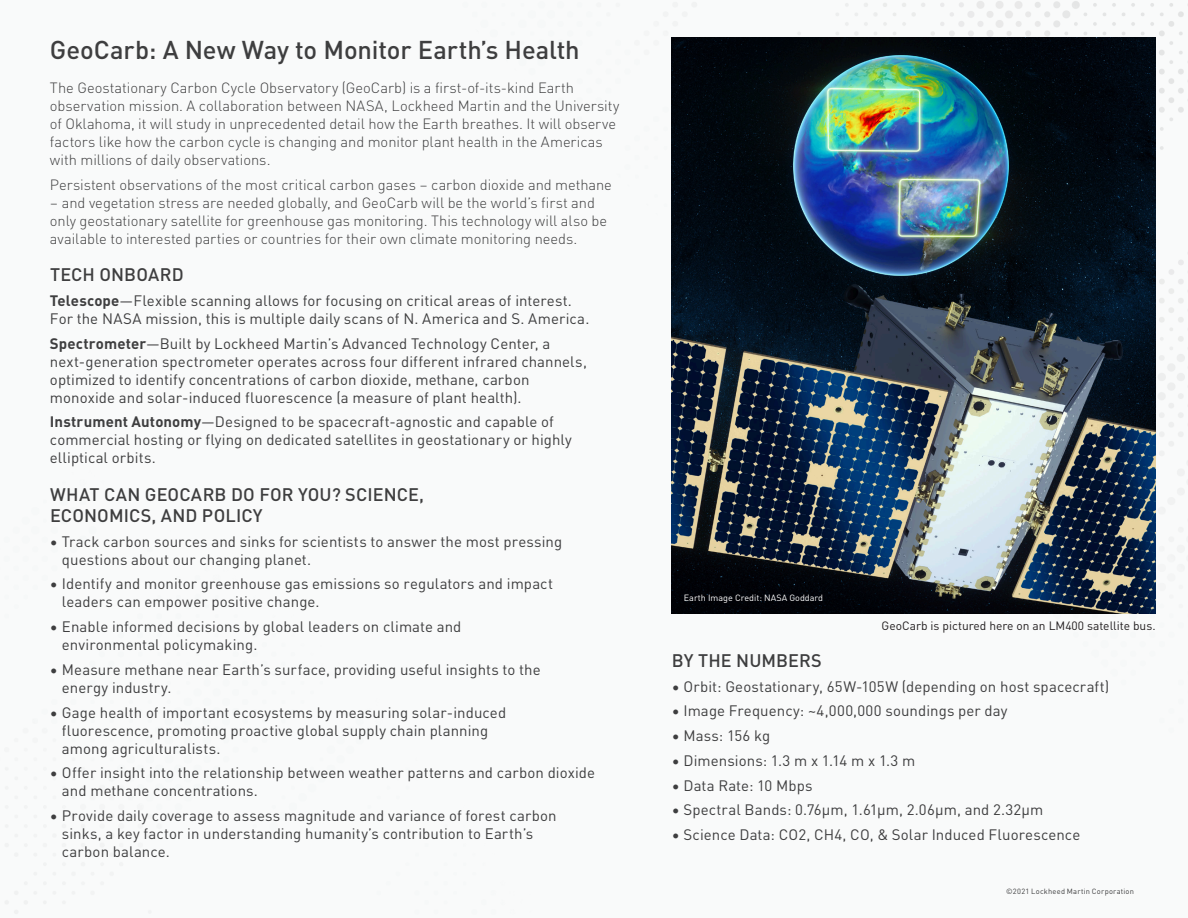
<style>
.page{position:relative;width:1188px;height:918px;background:#fff}
.page>*{position:absolute;margin:0;border:0;box-sizing:border-box;transform-origin:0 0}
.Call_Outs___Headline{font:500 25.5px "DINOT";letter-spacing:-.005em;color:#3e3e3f}
.Call_Outs___Headline-2{font:500 18px/21px "DINOT";letter-spacing:.005em;color:#3e3e3f}
.Call_Outs___Headline-3{font:15px/18px "DINOT";letter-spacing:.005em;color:#3e3e3f}
.Call_Outs___Headline-4{font:300 14.7px/18px "DINOT";letter-spacing:-.005em;color:#3e3e3f}
.t1{font:12px "DINOT";color:#231f20}
.t2{font:9px "DINOT";color:#fff}
.Call_Outs___Headline-5{font:7.5px "DINOT";letter-spacing:.03em;color:#3e3e3f}
.s1{font-weight:700}
</style>
<div class="page">
<img style="left:4px;top:1px;width:1184px;height:913px">
<img style="left:672px;top:38px;width:484px;height:576px">
<p class="Call_Outs___Headline" style="left:50px;top:30px;width:531px">GeoCarb: A New Way to Monitor Earth’s Health</p>
<p class="Call_Outs___Headline-4" style="left:50px;top:78px;width:571px">The Geostationary Carbon Cycle Observatory (GeoCarb) is a first-of-its-kind Earth observation mission. A collaboration between NASA, Lockheed Martin and the University of Oklahoma, it will study in unprecedented detail how the Earth breathes. It will observe factors like how the carbon cycle is changing and monitor plant health in the Americas with millions of daily observations.</p>
<p class="Call_Outs___Headline-4" style="left:50px;top:174px;width:564px">Persistent observations of the most critical carbon gases – carbon dioxide and methane</p>
<p class="Call_Outs___Headline-4" style="left:50px;top:192px;width:559px">– and vegetation stress are needed globally, and GeoCarb will be the world’s first and only geostationary satellite for greenhouse gas monitoring. This technology will also be available to interested parties or countries for their own climate monitoring needs.</p>
<p class="Call_Outs___Headline-2" style="left:50px;top:263px;width:135px">TECH ONBOARD</p>
<p class="Call_Outs___Headline-3" style="left:50px;top:290px;width:541px"><span class="s1">Telescope</span>—Flexible scanning allows for focusing on critical areas of interest.<br>For the NASA mission, this is multiple daily scans of N. America and S. America.</p>
<p class="Call_Outs___Headline-3" style="left:50px;top:333px;width:539px"><span class="s1">Spectrometer</span>—Built by Lockheed Martin’s Advanced Technology Center, a next-generation spectrometer operates across four different infrared channels, optimized to identify concentrations of carbon dioxide, methane, carbon monoxide and solar-induced fluorescence (a measure of plant health).</p>
<p class="Call_Outs___Headline-3" style="left:50px;top:412px;width:523px"><span class="s1">Instrument Autonomy</span>—Designed to be spacecraft-agnostic and capable of commercial hosting or flying on dedicated satellites in geostationary or highly elliptical orbits.</p>
<p class="Call_Outs___Headline-2" style="left:50px;top:482px;width:376px">WHAT CAN GEOCARB DO FOR YOU? SCIENCE,<br>ECONOMICS, AND POLICY</p>
<p class="Call_Outs___Headline-3" style="left:62px;top:531px;width:502px;text-indent:-12px">• Track carbon sources and sinks for scientists to answer the most pressing questions about our changing planet.</p>
<p class="Call_Outs___Headline-3" style="left:62px;top:574px;width:493px;text-indent:-12px">• Identify and monitor greenhouse gas emissions so regulators and impact leaders can empower positive change.</p>
<p class="Call_Outs___Headline-3" style="left:62px;top:617px;width:401px;text-indent:-12px">• Enable informed decisions by global leaders on climate and environmental policymaking.</p>
<p class="Call_Outs___Headline-3" style="left:62px;top:659px;width:480px;text-indent:-12px">• Measure methane near Earth’s surface, providing useful insights to the energy industry.</p>
<p class="Call_Outs___Headline-3" style="left:62px;top:702px;width:446px;text-indent:-12px">• Gage health of important ecosystems by measuring solar-induced fluorescence, promoting proactive global supply chain planning among agriculturalists.</p>
<p class="Call_Outs___Headline-3" style="left:62px;top:763px;width:535px;text-indent:-12px">• Offer insight into the relationship between weather patterns and carbon dioxide and methane concentrations.</p>
<p class="Call_Outs___Headline-3" style="left:62px;top:806px;width:496px;text-indent:-12px">• Provide daily coverage to assess magnitude and variance of forest carbon sinks, a key factor in understanding humanity’s contribution to Earth’s carbon balance.</p>
<p class="t2" style="left:684px;top:591px;width:141px">Earth Image Credit: NASA Goddard</p>
<p class="t1" style="left:882px;top:617px;width:276px">GeoCarb is pictured here on an LM400 satellite bus.</p>
<p class="Call_Outs___Headline-2" style="left:672px;top:648px;width:152px">BY THE NUMBERS</p>
<p class="Call_Outs___Headline-3" style="left:672px;top:676px;width:439px">• Orbit: Geostationary, 65W-105W (depending on host spacecraft)</p>
<p class="Call_Outs___Headline-3" style="left:672px;top:701px;width:337px">• Image Frequency: ~4,000,000 soundings per day</p>
<p class="Call_Outs___Headline-3" style="left:672px;top:725px;width:100px">• Mass: 156 kg</p>
<p class="Call_Outs___Headline-3" style="left:672px;top:750px;width:245px">• Dimensions: 1.3 m x 1.14 m x 1.3 m</p>
<p class="Call_Outs___Headline-3" style="left:672px;top:775px;width:142px">• Data Rate: 10 Mbps</p>
<p class="Call_Outs___Headline-3" style="left:672px;top:800px;width:373px">• Spectral Bands: 0.76µm, 1.61µm, 2.06µm, and 2.32µm</p>
<p class="Call_Outs___Headline-3" style="left:672px;top:824px;width:410px">• Science Data: CO2, CH4, CO, &amp; Solar Induced Fluorescence</p>
<p class="Call_Outs___Headline-5" style="left:1006px;top:885px;width:129px">©2021 Lockheed Martin Corporation</p>
</div>
